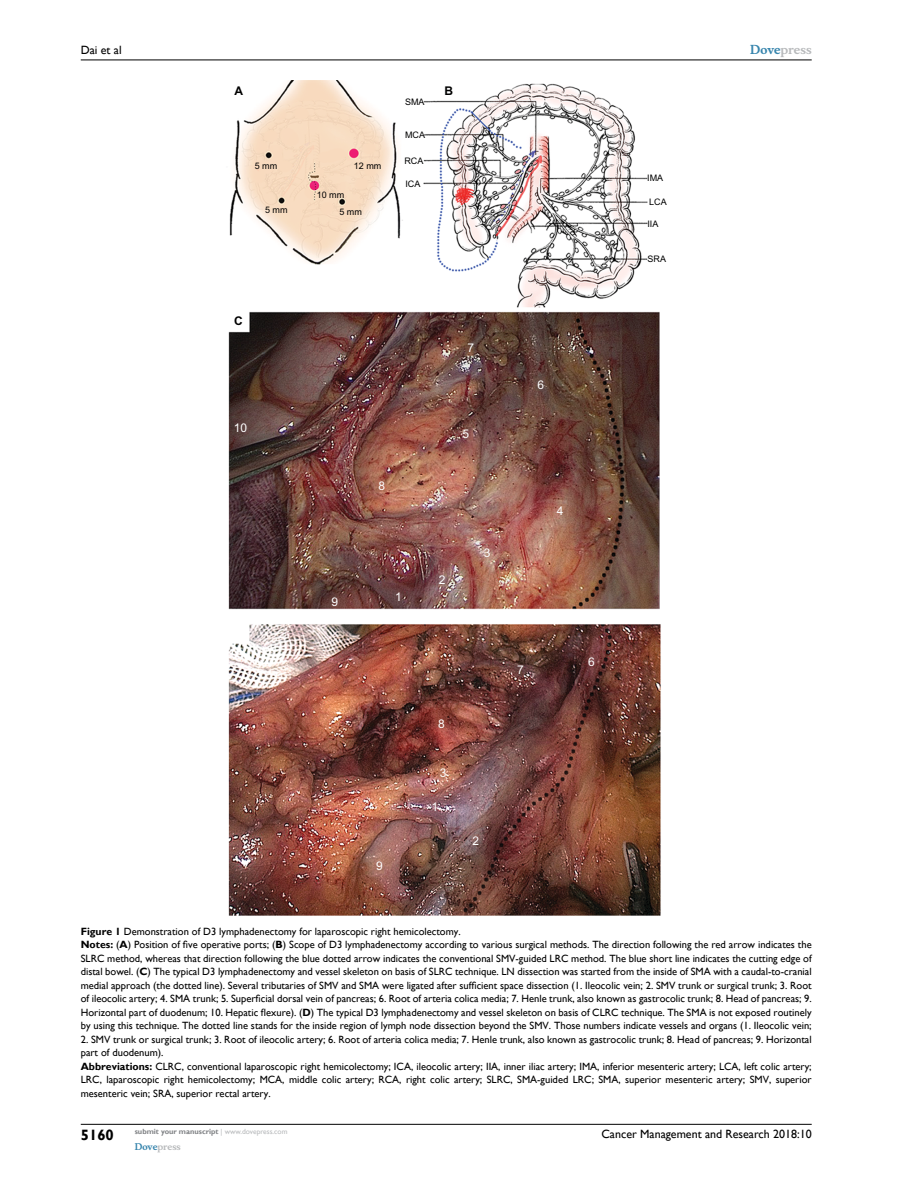
<style>
.page{position:relative;width:918px;height:1188px;background:#fff}
.page>*{position:absolute;margin:0;border:0;box-sizing:border-box;transform-origin:0 0}
.t1{font:700 15px "Gill Sans";color:#000}
.t2{font:12px "Gill Sans";color:#000}
.t3{font:12px "Arial";color:#fff}
.t4{font:700 12px "Musee";color:#b8babc}
.t5{font:700 12px "Arial";color:#000}
.t6{font:10.5px/13.5px "Gill Sans";color:#000}
.t7{font:9px "Arial";color:#000}
.t8{font:700 9px "Musee";color:#b8babc}
.t9{font:700 7.5px "Gill Sans";color:#808285}
.s1{color:#3785ad}
.s2{font-weight:700}
.s3{font-weight:400;color:#b8babc}
</style>
<div class="page">
<hr style="left:81px;top:1124px;width:731px;height:1px;background:#000">
<hr style="left:81px;top:60px;width:731px;height:1px;background:#000">
<img style="left:228px;top:81px;width:433px;height:835px">
<p class="t2" style="left:81px;top:43px;width:42px">Dai et al</p>
<p class="t5" style="left:235px;top:82px;width:10px">A</p>
<p class="t7" style="left:255px;top:159px;width:24px">5 mm</p>
<p class="t7" style="left:354px;top:159px;width:29px">12 mm</p>
<p class="t7" style="left:317px;top:188px;width:29px">10 mm</p>
<p class="t7" style="left:265px;top:203px;width:24px">5 mm</p>
<p class="t7" style="left:339px;top:206px;width:24px">5 mm</p>
<p class="t7" style="left:405px;top:95px;width:21px">SMA</p>
<p class="t7" style="left:405px;top:129px;width:21px">MCA</p>
<p class="t7" style="left:404px;top:154px;width:20px">RCA</p>
<p class="t7" style="left:405px;top:177px;width:17px">ICA</p>
<p class="t5" style="left:444px;top:82px;width:10px">B</p>
<p class="t5" style="left:234px;top:312px;width:10px">C</p>
<p class="t3" style="left:234px;top:419px;width:15px">10</p>
<p class="t3" style="left:331px;top:593px;width:8px">9</p>
<p class="t3" style="left:378px;top:477px;width:8px">8</p>
<p class="t3" style="left:395px;top:589px;width:8px">1</p>
<p class="t3" style="left:376px;top:857px;width:8px">9</p>
<p class="t3" style="left:468px;top:339px;width:8px">7</p>
<p class="t3" style="left:463px;top:425px;width:8px">5</p>
<p class="t3" style="left:439px;top:571px;width:8px">2</p>
<p class="t3" style="left:484px;top:545px;width:8px">3</p>
<p class="t3" style="left:538px;top:376px;width:8px">6</p>
<p class="t3" style="left:557px;top:502px;width:8px">4</p>
<p class="t3" style="left:438px;top:715px;width:8px">8</p>
<p class="t3" style="left:440px;top:764px;width:8px">3</p>
<p class="t3" style="left:431px;top:798px;width:8px">1</p>
<p class="t3" style="left:473px;top:832px;width:8px">2</p>
<p class="t3" style="left:517px;top:662px;width:8px">7</p>
<p class="t3" style="left:588px;top:654px;width:8px">6</p>
<p class="t7" style="left:647px;top:171px;width:18px">IMA</p>
<p class="t7" style="left:649px;top:196px;width:19px">LCA</p>
<p class="t7" style="left:647px;top:217px;width:13px">IIA</p>
<p class="t7" style="left:648px;top:253px;width:20px">SRA</p>
<p class="t4" style="left:750px;top:43px;width:63px"><span class="s1">Dove</span>press</p>
<p class="t6" style="left:81px;top:925px;width:732px"><span class="s2">Figure 1</span> Demonstration of D3 lymphadenectomy for laparoscopic right hemicolectomy.<br><span class="s2">Notes:</span> (<span class="s2">A</span>) Position of five operative ports; (<span class="s2">B</span>) Scope of D3 lymphadenectomy according to various surgical methods. The direction following the red arrow indicates the SLRC method, whereas that direction following the blue dotted arrow indicates the conventional SMV-guided LRC method. The blue short line indicates the cutting edge of distal bowel. (<span class="s2">C</span>) The typical D3 lymphadenectomy and vessel skeleton on basis of SLRC technique. LN dissection was started from the inside of SMA with a caudal-to-cranial medial approach (the dotted line). Several tributaries of SMV and SMA were ligated after sufficient space dissection (1. Ileocolic vein; 2. SMV trunk or surgical trunk; 3. Root of ileocolic artery; 4. SMA trunk; 5. Superficial dorsal vein of pancreas; 6. Root of arteria colica media; 7. Henle trunk, also known as gastrocolic trunk; 8. Head of pancreas; 9.<br>Horizontal part of duodenum; 10. Hepatic flexure). (<span class="s2">D</span>) The typical D3 lymphadenectomy and vessel skeleton on basis of CLRC technique. The SMA is not exposed routinely by using this technique. The dotted line stands for the inside region of lymph node dissection beyond the SMV. Those numbers indicate vessels and organs (1. Ileocolic vein;</p>
<p class="t6" style="left:81px;top:1033px;width:732px">2. SMV trunk or surgical trunk; 3. Root of ileocolic artery; 6. Root of arteria colica media; 7. Henle trunk, also known as gastrocolic trunk; 8. Head of pancreas; 9. Horizontal part of duodenum).<br><span class="s2">Abbreviations:</span> CLRC, conventional laparoscopic right hemicolectomy; ICA, ileocolic artery; IIA, inner iliac artery; IMA, inferior mesenteric artery; LCA, left colic artery; LRC, laparoscopic right hemicolectomy; MCA, middle colic artery; RCA, right colic artery; SLRC, SMA-guided LRC; SMA, superior mesenteric artery; SMV, superior mesenteric vein; SRA, superior rectal artery.</p>
<h1 class="t1" style="left:81px;top:1126px;width:35px">5160</h1>
<p class="t9" style="left:135px;top:1127px;width:154px">submit your manuscript <span class="s3">| www.dovepress.com</span></p>
<p class="t8" style="left:135px;top:1141px;width:48px"><span class="s1">Dove</span>press</p>
<p class="t2" style="left:601px;top:1127px;width:212px">Cancer Management and Research 2018:10</p>
</div>
